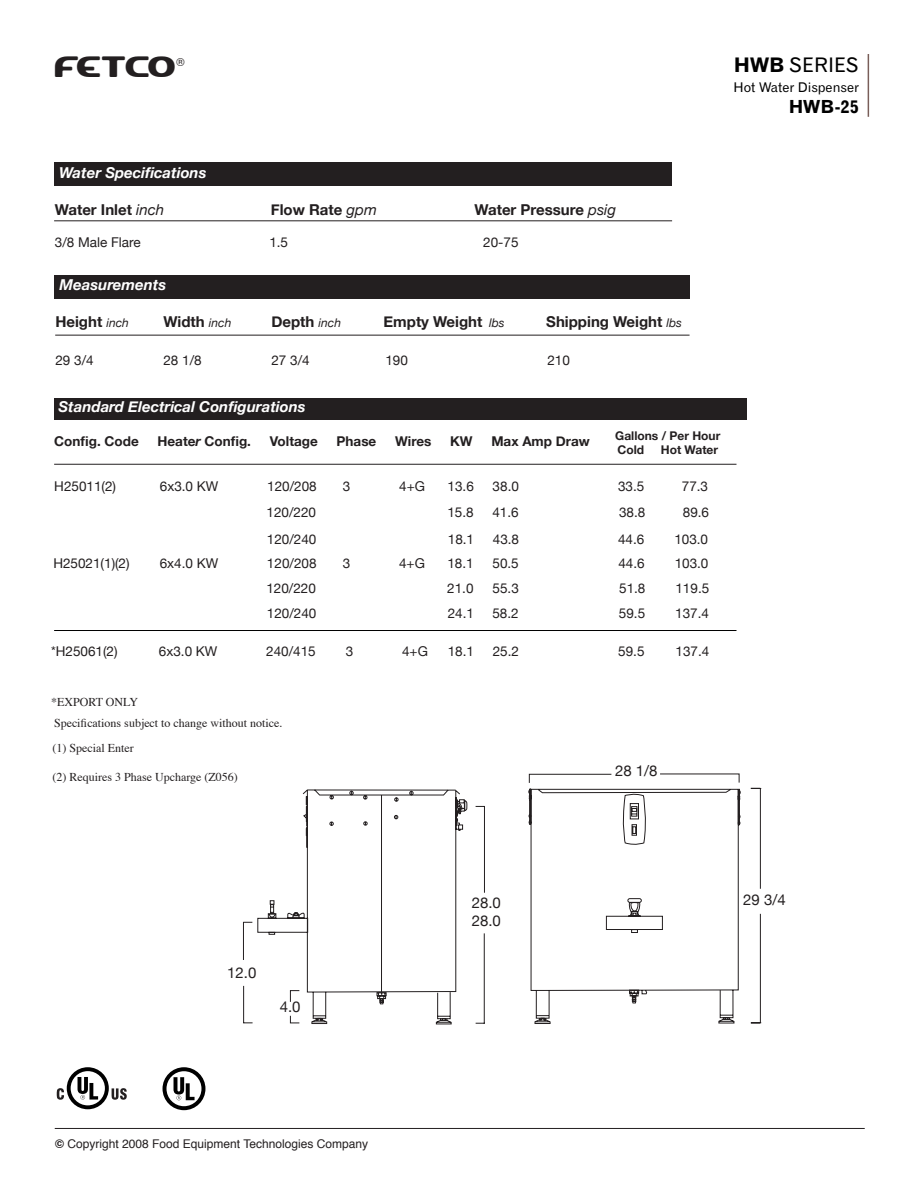
<style>
.page{position:relative;width:918px;height:1188px;background:#fff}
.page>*{position:absolute;margin:0;border:0;box-sizing:border-box;transform-origin:0 0}
.t1{font:27.45px "Hot Liquid Caps";letter-spacing:-.115em;color:#231f20}
.t2{font:19.95px "Gothic Seven Two Zero PL";color:#000}
.t3{font:700 18px "Gothic Seven Two Zero PL";color:#000}
.t4{font:700 15px "Helvetica Neue";color:#231f20}
.t5{font:italic 700 15px "Helvetica Neue";color:#fff}
.t6{font:15px "Helvetica Neue";color:#231f20}
.t7{font:13.5px "Helvetica Neue";color:#231f20}
.t8{font:700 13.5px "Helvetica Neue";color:#231f20}
.t9{font:13.35px "Gothic Seven Two Zero PL";color:#000}
.t10{font:12px "Times";color:#231f20}
.t11{font:12px "Helvetica";color:#231f20}
.t12{font:700 12px "Helvetica Neue";color:#231f20}
.t13{font:10.95px "Helvetica";color:#231f20}
.s1{font-weight:700}
.s2{font-weight:400;font-style:italic}
.s3{font-weight:400;font-style:italic;font-size:12px}
.s4{font-style:italic}
</style>
<div class="page">
<hr style="left:55px;top:1128px;width:810px;height:1px;background:#231f20">
<svg style="left:57px;top:1067px;width:70px;height:42px"></svg>
<svg style="left:163px;top:1067px;width:42px;height:43px"></svg>
<hr style="left:868px;top:54px;width:1px;height:63px;background:#795e59">
<svg style="left:243px;top:773px;width:519px;height:252px"></svg>
<hr style="left:54px;top:630px;width:682px;height:1px;background:#000">
<div style="left:54px;top:162px;width:618px;height:24px;background:#231f20"></div>
<div style="left:54px;top:275px;width:636px;height:23px;background:#231f20"></div>
<hr style="left:55px;top:335px;width:635px;height:1px;background:#231f20">
<hr style="left:54px;top:221px;width:618px;height:1px;background:#231f20">
<div style="left:54px;top:398px;width:693px;height:22px;background:#231f20"></div>
<hr style="left:54px;top:464px;width:683px;height:1px;background:#231f20">
<p class="t1" style="left:55px;top:53px;width:126px">FETCO</p>
<p class="t13" style="left:176px;top:53px;width:10px">®</p>
<p class="t2" style="left:734px;top:53px;width:127px"><span class="s1">HWB</span> SERIES</p>
<p class="t9" style="left:734px;top:79px;width:127px">Hot Water Dispenser</p>
<p class="t3" style="left:789px;top:96px;width:72px">HWB-25</p>
<p class="t5" style="left:59px;top:164px;width:149px">Water Specifications</p>
<p class="t4" style="left:55px;top:200px;width:111px">Water Inlet <span class="s2">inch</span></p>
<p class="t4" style="left:271px;top:200px;width:108px">Flow Rate <span class="s2">gpm</span></p>
<p class="t4" style="left:475px;top:200px;width:143px">Water Pressure <span class="s2">psig</span></p>
<p class="t7" style="left:55px;top:234px;width:87px">3/8 Male Flare</p>
<p class="t7" style="left:269px;top:234px;width:20px">1.5</p>
<p class="t7" style="left:483px;top:234px;width:37px">20-75</p>
<p class="t5" style="left:60px;top:275px;width:108px">Measurements</p>
<p class="t4" style="left:55px;top:312px;width:75px">Height <span class="s3">inch</span></p>
<p class="t4" style="left:163px;top:312px;width:69px">Width <span class="s3">inch</span></p>
<p class="t4" style="left:271px;top:312px;width:71px">Depth <span class="s3">inch</span></p>
<p class="t4" style="left:384px;top:312px;width:123px">Empty Weight <span class="s3">lbs</span></p>
<p class="t4" style="left:546px;top:312px;width:137px">Shipping Weight <span class="s3">lbs</span></p>
<p class="t7" style="left:55px;top:352px;width:40px">29 3/4</p>
<p class="t7" style="left:163px;top:352px;width:40px">28 1/8</p>
<p class="t7" style="left:271px;top:352px;width:40px">27 3/4</p>
<p class="t7" style="left:385px;top:352px;width:24px">190</p>
<p class="t7" style="left:547px;top:352px;width:24px">210</p>
<p class="t5" style="left:58px;top:397px;width:249px">Standard Electrical Configurations</p>
<p class="t8" style="left:54px;top:433px;width:86px">Config. Code</p>
<p class="t8" style="left:158px;top:433px;width:95px">Heate<span class="s4">r</span> Config.</p>
<p class="t8" style="left:270px;top:433px;width:49px">Voltage</p>
<p class="t8" style="left:337px;top:433px;width:41px">Phase</p>
<p class="t8" style="left:395px;top:433px;width:38px">Wires</p>
<p class="t8" style="left:450px;top:433px;width:24px">KW</p>
<p class="t8" style="left:491px;top:433px;width:100px">Max Amp Draw</p>
<p class="t7" style="left:54px;top:479px;width:63px">H25011(2)</p>
<p class="t7" style="left:160px;top:479px;width:60px">6x3.0 KW</p>
<p class="t7" style="left:267px;top:479px;width:51px">120/208</p>
<p class="t7" style="left:343px;top:479px;width:9px">3</p>
<p class="t7" style="left:399px;top:479px;width:27px">4+G</p>
<p class="t7" style="left:448px;top:479px;width:28px">13.6</p>
<p class="t7" style="left:493px;top:479px;width:28px">38.0</p>
<p class="t7" style="left:618px;top:479px;width:28px">33.5</p>
<p class="t7" style="left:682px;top:479px;width:28px">77.3</p>
<p class="t12" style="left:615px;top:428px;width:107px">Gallons / Per Hour</p>
<p class="t12" style="left:618px;top:443px;width:28px">Cold</p>
<p class="t12" style="left:661px;top:443px;width:59px">Hot Water</p>
<p class="t7" style="left:267px;top:504px;width:51px">120/220</p>
<p class="t7" style="left:447px;top:504px;width:28px">15.8</p>
<p class="t7" style="left:492px;top:504px;width:28px">41.6</p>
<p class="t7" style="left:619px;top:504px;width:28px">38.8</p>
<p class="t7" style="left:683px;top:504px;width:28px">89.6</p>
<p class="t7" style="left:267px;top:531px;width:51px">120/240</p>
<p class="t7" style="left:448px;top:531px;width:28px">18.1</p>
<p class="t7" style="left:493px;top:531px;width:28px">43.8</p>
<p class="t7" style="left:618px;top:531px;width:28px">44.6</p>
<p class="t7" style="left:674px;top:531px;width:35px">103.0</p>
<p class="t7" style="left:53px;top:555px;width:78px">H25021(1)(2)</p>
<p class="t7" style="left:160px;top:555px;width:60px">6x4.0 KW</p>
<p class="t7" style="left:267px;top:555px;width:51px">120/208</p>
<p class="t7" style="left:343px;top:555px;width:9px">3</p>
<p class="t7" style="left:399px;top:555px;width:27px">4+G</p>
<p class="t7" style="left:447px;top:555px;width:28px">18.1</p>
<p class="t7" style="left:493px;top:555px;width:28px">50.5</p>
<p class="t7" style="left:618px;top:555px;width:28px">44.6</p>
<p class="t7" style="left:675px;top:555px;width:35px">103.0</p>
<p class="t7" style="left:266px;top:580px;width:51px">120/220</p>
<p class="t7" style="left:447px;top:580px;width:28px">21.0</p>
<p class="t7" style="left:493px;top:580px;width:28px">55.3</p>
<p class="t7" style="left:619px;top:580px;width:28px">51.8</p>
<p class="t7" style="left:675px;top:580px;width:35px">119.5</p>
<p class="t7" style="left:267px;top:605px;width:51px">120/240</p>
<p class="t7" style="left:448px;top:605px;width:28px">24.1</p>
<p class="t7" style="left:492px;top:605px;width:28px">58.2</p>
<p class="t7" style="left:619px;top:605px;width:28px">59.5</p>
<p class="t7" style="left:675px;top:605px;width:35px">137.4</p>
<p class="t7" style="left:51px;top:643px;width:68px">*H25061(2)</p>
<p class="t7" style="left:159px;top:643px;width:60px">6x3.0 KW</p>
<p class="t7" style="left:266px;top:643px;width:51px">240/415</p>
<p class="t7" style="left:346px;top:643px;width:9px">3</p>
<p class="t7" style="left:402px;top:643px;width:27px">4+G</p>
<p class="t7" style="left:448px;top:643px;width:28px">18.1</p>
<p class="t7" style="left:493px;top:643px;width:28px">25.2</p>
<p class="t7" style="left:618px;top:643px;width:28px">59.5</p>
<p class="t7" style="left:676px;top:643px;width:35px">137.4</p>
<p class="t10" style="left:51px;top:691px;width:88px">*EXPORT ONLY</p>
<p class="t10" style="left:54px;top:712px;width:230px">Specifications subject to change without notice.</p>
<p class="t10" style="left:52px;top:737px;width:83px">(1) Special Enter</p>
<p class="t10" style="left:52px;top:766px;width:187px">(2) Requires 3 Phase Upcharge (Z056)</p>
<p class="t6" style="left:227px;top:964px;width:31px">12.0</p>
<p class="t6" style="left:280px;top:997px;width:22px">4.0</p>
<p class="t11" style="left:55px;top:1134px;width:314px"><span class="s1">©</span> Copyright 2008 Food Equipment Technologies Company</p>
<p class="t6" style="left:472px;top:893px;width:31px">28.0</p>
<p class="t6" style="left:472px;top:911px;width:31px">28.0</p>
<p class="t6" style="left:615px;top:761px;width:44px">28 1/8</p>
<p class="t6" style="left:743px;top:891px;width:44px">29 3/4</p>
</div>
